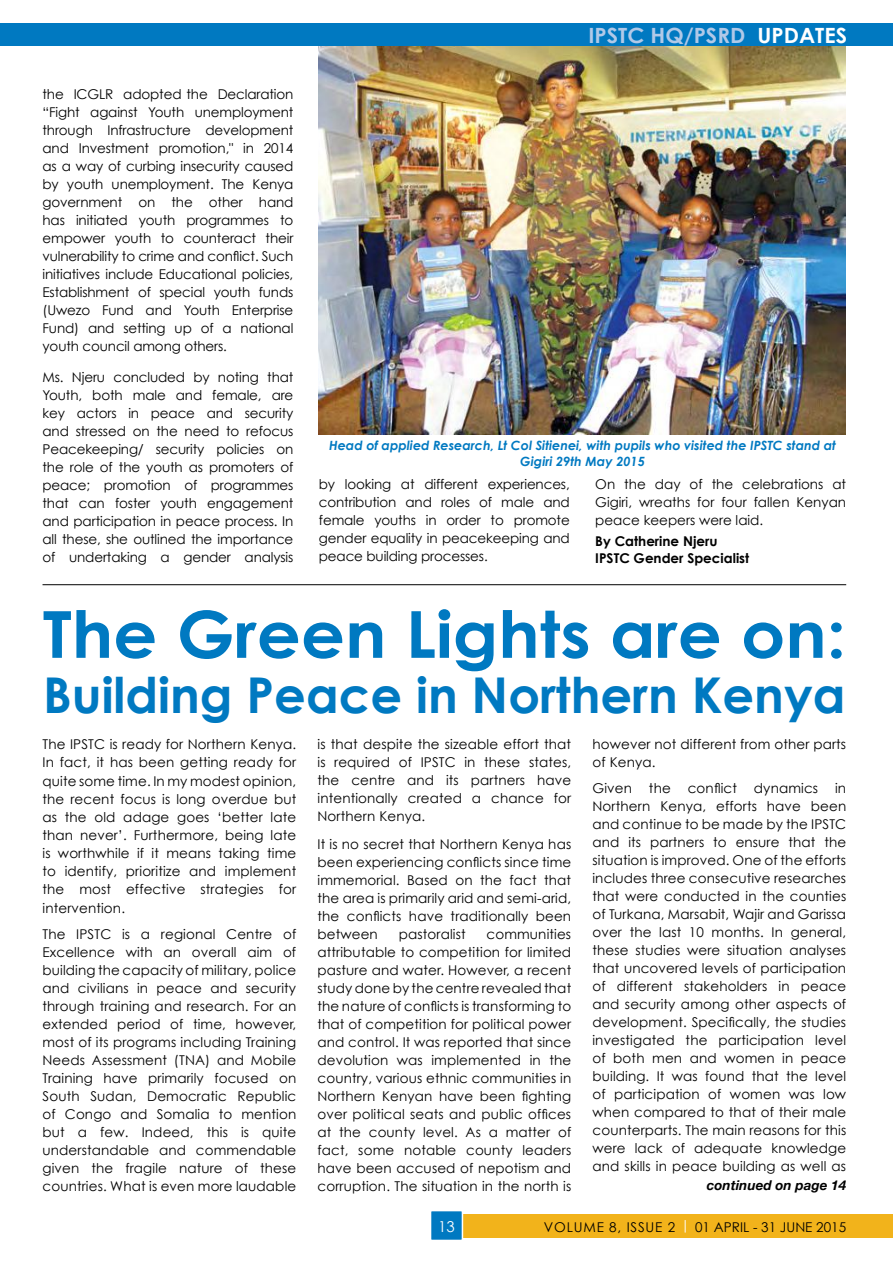
<style>
.page{position:relative;width:893px;height:1263px;background:#fff}
.page>*{position:absolute;margin:0;border:0;box-sizing:border-box;transform-origin:0 0}
.t1{font:700 64.8px "Century Gothic";color:#0079c1;scale:1.06 1}
.t2{font:700 49.35px "Century Gothic";color:#0079c1}
.t3{font:700 21px "Century Gothic";color:#b1c9e8;scale:1.04 1}
.t4{font:15px "Century Gothic";color:#fff}
.t5{font:13.5px/18px "Century Gothic";letter-spacing:.01em;color:#000;text-align:justify}
.t6{font:700 13.5px/16.5px "Century Gothic";color:#000}
.t7{font:italic 700 13.5px "Helvetica Neue";color:#000}
.t8{font:italic 700 12.75px/15.3px "Century Gothic";color:#0079c1;text-align:center}
.s1{color:#fff}
</style>
<div class="page">
<div style="left:431px;top:1214px;width:462px;height:24px;background:#f2b31b"></div>
<div style="left:0;top:23px;width:893px;height:23px;background:#0079c1"></div>
<div style="left:430px;top:1210px;width:33px;height:31px;background:#0079c1;border:2px solid #fff"></div>
<img style="left:318px;top:47px;width:527px;height:387px">
<hr style="left:43px;top:584px;width:803px;height:1px;background:#000">
<p class="t5" style="left:43px;top:85px;width:253px;text-indent:81px">adopted the Declaration “Fight against Youth unemployment through Infrastructure development and Investment promotion," in 2014 as a way of curbing insecurity caused by youth unemployment. The Kenya government on the other hand has initiated youth programmes to empower youth to counteract their vulnerability to crime and conflict. Such initiatives include Educational policies, Establishment of special youth funds (Uwezo Fund and Youth Enterprise Fund) and setting up of a national youth council among others.</p>
<p class="t5" style="left:43px;top:368px;width:252px">Ms. Njeru concluded by noting that Youth, both male and female, are key actors in peace and security and stressed on the need to refocus Peacekeeping/ security policies on the role of the youth as promoters of peace; promotion of programmes that can foster youth engagement and participation in peace process. In all these, she outlined the importance of undertaking a gender analysis</p>
<p class="t5" style="left:43px;top:85px;width:64px">the ICGLR</p>
<h3 class="t3" style="left:588px;top:22px;width:250px">IPSTC H Q/PSRD <span class="s1">UPDATES</span></h3>
<p class="t8" style="left:329px;top:438px;width:508px">Head of applied Research, Lt Col Sitienei, with pupils who visited the IPSTC stand at<br>Gigiri 29th May 2015</p>
<p class="t5" style="left:319px;top:475px;width:252px">by looking at different experiences, contribution and roles of male and female youths in order to promote gender equality in peacekeeping and peace building processes.</p>
<p class="t5" style="left:595px;top:475px;width:252px">On the day of the celebrations at Gigiri, wreaths for four fallen Kenyan peace keepers were laid.</p>
<p class="t6" style="left:595px;top:533px;width:155px">By Catherine Njeru<br>IPSTC Gender Specialist</p>
<h1 class="t1" style="left:43px;top:593px;width:759px">The Green Lights are on:</h1>
<h2 class="t2" style="left:43px;top:664px;width:804px">Building Peace in Northern Kenya</h2>
<p class="t5" style="left:43px;top:735px;width:255px">The IPSTC is ready for Northern Kenya.<br>In fact, it has been getting ready for quite some time. In my modest opinion, the recent focus is long overdue but as the old adage goes ‘better late than never’. Furthermore, being late is worthwhile if it means taking time to identify, prioritize and implement the most effective strategies for intervention.</p>
<p class="t5" style="left:43px;top:925px;width:255px">The IPSTC is a regional Centre of Excellence with an overall aim of building the capacity of military, police and civilians in peace and security through training and research. For an extended period of time, however, most of its programs including Training Needs Assessment (TNA) and Mobile Training have primarily focused on South Sudan, Democratic Republic of Congo and Somalia to mention but a few. Indeed, this is quite understandable and commendable given the fragile nature of these countries. What is even more laudable</p>
<p class="t5" style="left:592px;top:735px;width:255px">however not different from other parts of Kenya.</p>
<p class="t5" style="left:592px;top:779px;width:41px">Given</p>
<p class="t5" style="left:649px;top:779px;width:23px">the</p>
<p class="t5" style="left:688px;top:779px;width:51px">conflict</p>
<p class="t5" style="left:754px;top:779px;width:66px">dynamics</p>
<p class="t5" style="left:317px;top:735px;width:255px">is that despite the sizeable effort that is required of IPSTC in these states, the centre and its partners have intentionally created a chance for Northern Kenya.</p>
<p class="t5" style="left:317px;top:835px;width:255px">It is no secret that Northern Kenya has been experiencing conflicts since time immemorial. Based on the fact that the area is primarily arid and semi-arid, the conflicts have traditionally been between</p>
<p class="t5" style="left:592px;top:779px;width:255px;text-indent:243px">in Northern Kenya, efforts have been and continue to be made by the IPSTC and its partners to ensure that the situation is improved. One of the efforts includes three consecutive researches that were conducted in the counties of Turkana, Marsabit, Wajir and Garissa over the last 10 months. In general, these studies were situation analyses that uncovered levels of participation of different stakeholders in peace and security among other aspects of development. Specifically, the studies investigated the participation level of both men and women in peace building. It was found that the level of participation of women was low when compared to that of their male counterparts. The main reasons for this were lack of adequate knowledge and skills in peace building as well as</p>
<p class="t7" style="left:707px;top:1177px;width:141px">continued on page 14</p>
<p class="t5" style="left:317px;top:925px;width:255px;text-indent:169px">communities attributable to competition for limited pasture and water. However, a recent study done by the centre revealed that the nature of conflicts is transforming to that of competition for political power and control. It was reported that since devolution was implemented in the country, various ethnic communities in Northern Kenyan have been fighting over political seats and public offices at the county level. As a matter of fact, some notable county leaders have been accused of nepotism and corruption. The situation in the north is</p>
<p class="t5" style="left:399px;top:925px;width:68px">pastoralist</p>
<p class="t4" style="left:438px;top:1217px;width:18px">13</p>
<p class="t5" style="left:544px;top:1217px;width:304px">Volume 8, Issue 2 <span class="s1">|</span> 01 APRIL - 31 JUNE 2015</p>
</div>
